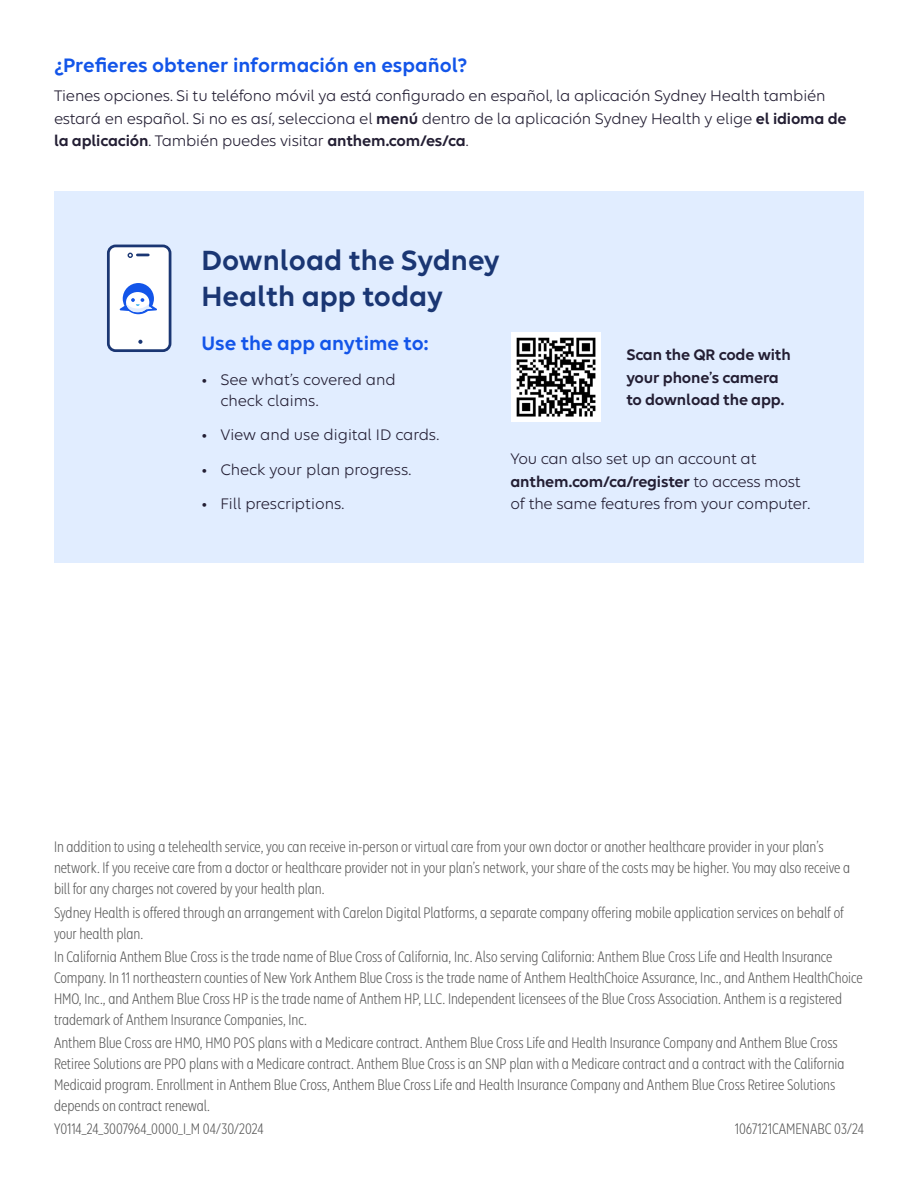
<style>
.page{position:relative;width:918px;height:1188px;background:#fff}
.page>*{position:absolute;margin:0;border:0;box-sizing:border-box;transform-origin:0 0}
.Anthem_Subhead_24_28{font:600 30px/36px "Elevance Sans";color:#1a3673}
.GRS_Body_Copy_11_pt_15{font:600 21px "Elevance Sans";color:#1355e9}
.GRS_Legal_Text_Cond_11_14{font:16.5px/21px "Elevance Sans Condensed";color:#595959}
.t1{font:16.5px/22.5px "Elevance Sans";letter-spacing:-.01em;color:#231e33}
.t2{font:600 16.5px/22.5px "Elevance Sans";letter-spacing:-.01em;color:#231e33}
.s1{font-weight:600}
</style>
<div class="page">
<div style="left:54px;top:191px;width:810px;height:371px;background:#e1edff"></div>
<svg style="left:107px;top:244px;width:65px;height:108px;background:#cfd8ea"></svg>
<img style="left:511px;top:333px;width:89px;height:88px">
<p class="GRS_Body_Copy_11_pt_15" style="left:54px;top:53px;width:415px">¿Prefieres obtener información en español?</p>
<p class="t1" style="left:54px;top:84px;width:794px">Tienes opciones. Si tu teléfono móvil ya está configurado en español, la aplicación Sydney Health también estará en español. Si no es así, selecciona el <span class="s1">menú</span> dentro de la aplicación Sydney Health y elige <span class="s1">el idioma de la aplicación</span>. También puedes visitar <span class="s1">anthem.com/es/ca</span>.</p>
<h2 class="Anthem_Subhead_24_28" style="left:201px;top:241px;width:300px">Download the Sydney<br>Health app today</h2>
<p class="GRS_Body_Copy_11_pt_15" style="left:201px;top:331px;width:229px">Use the app anytime to:</p>
<p class="t1" style="left:220px;top:368px;width:177px;line-height:21px;text-indent:-19px">• See what’s covered and check claims.</p>
<p class="t1" style="left:201px;top:423px;width:239px">• View and use digital ID cards.</p>
<p class="t1" style="left:201px;top:457px;width:211px">• Check your plan progress.</p>
<p class="t1" style="left:201px;top:492px;width:144px">• Fill prescriptions.</p>
<p class="t2" style="left:626px;top:343px;width:166px">Scan the QR code with your phone’s camera to download the app.</p>
<p class="t1" style="left:510px;top:447px;width:301px">You can also set up an account at <span class="s1">anthem.com/ca/register</span> to access most of the same features from your computer.</p>
<p class="GRS_Legal_Text_Cond_11_14" style="left:54px;top:836px;width:798px">In addition to using a telehealth service, you can receive in-person or virtual care from your own doctor or another healthcare provider in your plan’s network. If you receive care from a doctor or healthcare provider not in your plan’s network, your share of the costs may be higher. You may also receive a bill for any charges not covered by your health plan.</p>
<p class="GRS_Legal_Text_Cond_11_14" style="left:54px;top:901px;width:791px">Sydney Health is offered through an arrangement with Carelon Digital Platforms, a separate company offering mobile application services on behalf of your health plan.</p>
<p class="GRS_Legal_Text_Cond_11_14" style="left:54px;top:946px;width:810px">In California Anthem Blue Cross is the trade name of Blue Cross of California, Inc. Also serving California: Anthem Blue Cross Life and Health Insurance Company. In 11 northeastern counties of New York Anthem Blue Cross is the trade name of Anthem HealthChoice Assurance, Inc., and Anthem HealthChoice HMO, Inc., and Anthem Blue Cross HP is the trade name of Anthem HP, LLC. Independent licensees of the Blue Cross Association. Anthem is a registered trademark of Anthem Insurance Companies, Inc.</p>
<p class="GRS_Legal_Text_Cond_11_14" style="left:54px;top:1032px;width:792px">Anthem Blue Cross are HMO, HMO POS plans with a Medicare contract. Anthem Blue Cross Life and Health Insurance Company and Anthem Blue Cross Retiree Solutions are PPO plans with a Medicare contract. Anthem Blue Cross is an SNP plan with a Medicare contract and a contract with the California Medicaid program. Enrollment in Anthem Blue Cross, Anthem Blue Cross Life and Health Insurance Company and Anthem Blue Cross Retiree Solutions depends on contract renewal.</p>
<p class="GRS_Legal_Text_Cond_11_14" style="left:54px;top:1118px;width:211px">Y0114_24_3007964_0000_I_M 04/30/2024</p>
<p class="GRS_Legal_Text_Cond_11_14" style="left:735px;top:1118px;width:131px">1067121CAMENABC 03/24</p>
</div>
